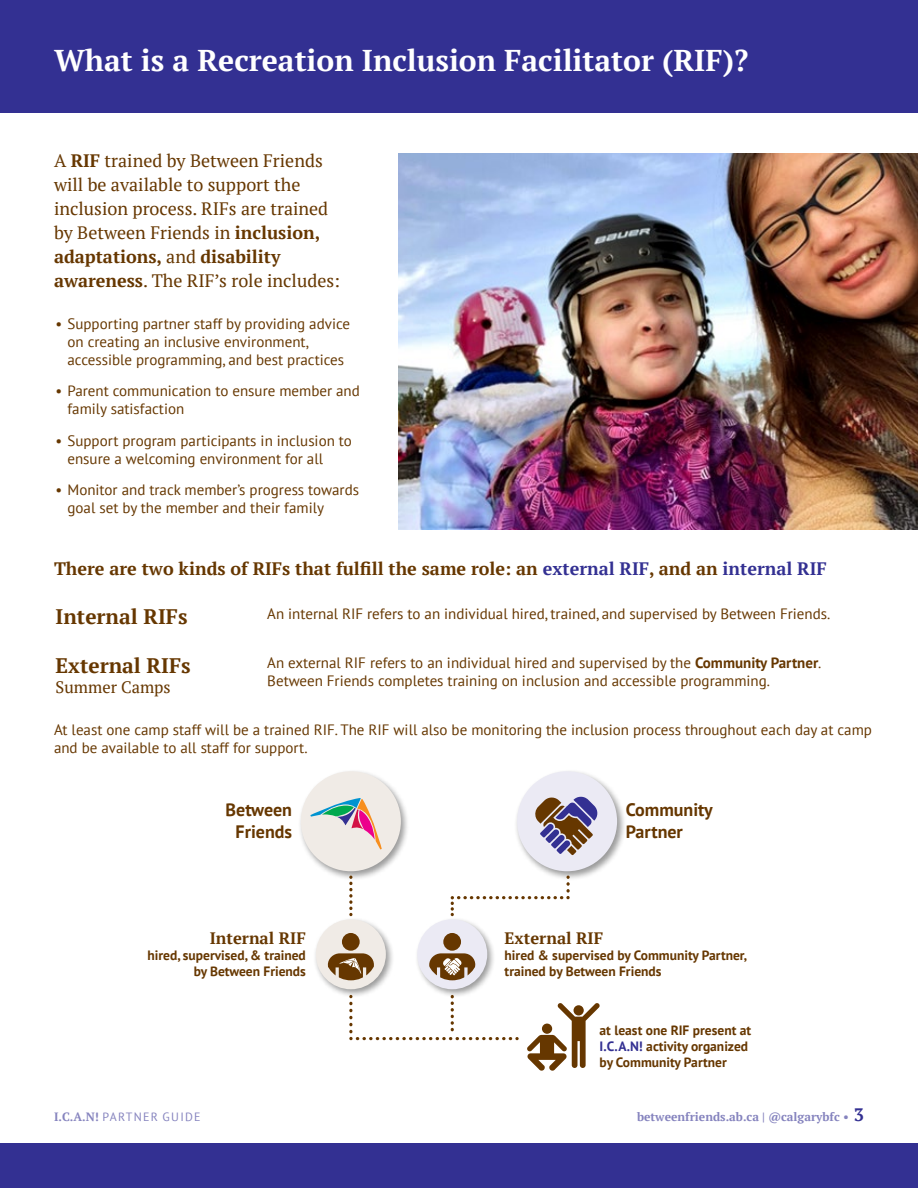
<style>
.page{position:relative;width:918px;height:1188px;background:#fff}
.page>*{position:absolute;margin:0;border:0;box-sizing:border-box;transform-origin:0 0}
.t1{font:700 30px "PT Serif";color:#fff}
.t2{font:700 21px "PT Serif";color:#663700}
.t3{font:18px/24px "PT Serif";color:#663700}
.t4{font:700 18px "PT Serif";color:#663700}
.t5{font:700 18px/21.6px "PT Sans";color:#663700;text-align:center}
.t6{font:700 16.5px "PT Serif";color:#663700}
.t7{font:16.5px "PT Serif";color:#663700}
.t8{font:15px/18px "PT Sans";color:#663700}
.t9{font:700 13.5px/16.2px "PT Sans";color:#663700}
.t10{font:700 12px "PT Serif";color:#8583be}
.t11{font:12px "PT Sans";letter-spacing:.105em;color:#8583be}
.s1{font-weight:700}
.s2{color:#333092}
.s3{font-family:"PT Serif";font-weight:700}
.s4{font-size:18px;color:#333092}
</style>
<div class="page">
<div style="left:0;top:0;width:918px;height:112px;background:#333092"></div>
<div style="left:0;top:1144px;width:918px;height:44px;background:#333092"></div>
<img style="left:399px;top:153px;width:519px;height:376px">
<svg style="left:527px;top:1003px;width:73px;height:68px"></svg>
<div style="left:542px;top:1024px;width:10px;height:10px;background:#663700;border-radius:50%"></div>
<div style="left:514px;top:768px;width:112px;height:113px;background:#000;opacity:.4"></div>
<div style="left:517px;top:771px;width:100px;height:100px;background:#ebeaf4;border-radius:50%"></div>
<svg style="left:535px;top:797px;width:63px;height:58px"></svg>
<div style="left:298px;top:768px;width:112px;height:113px;background:#000;opacity:.4"></div>
<div style="left:301px;top:771px;width:100px;height:100px;background:#f0ebe6;border-radius:50%"></div>
<svg style="left:310px;top:798px;width:72px;height:51px"></svg>
<div style="left:313px;top:916px;width:82px;height:82px;background:#000;opacity:.4"></div>
<div style="left:316px;top:919px;width:70px;height:70px;background:#f0ebe6;border-radius:50%"></div>
<div style="left:342px;top:933px;width:18px;height:18px;background:#663700;border-radius:50%"></div>
<svg style="left:328px;top:953px;width:46px;height:27px"></svg>
<div style="left:414px;top:916px;width:82px;height:82px;background:#000;opacity:.4"></div>
<div style="left:417px;top:919px;width:70px;height:70px;background:#ebeaf4;border-radius:50%"></div>
<div style="left:443px;top:933px;width:18px;height:18px;background:#663700;border-radius:50%"></div>
<svg style="left:429px;top:953px;width:46px;height:27px"></svg>
<svg style="left:349px;top:876px;width:3px;height:40px"></svg>
<svg style="left:451px;top:876px;width:119px;height:40px"></svg>
<svg style="left:349px;top:995px;width:170px;height:45px"></svg>
<h1 class="t1" style="left:54px;top:40px;width:696px">What is a Recreation Inclusion Facilitator (RIF)?</h1>
<p class="t3" style="left:54px;top:149px;width:288px">A <span class="s1">RIF</span> trained by Between Friends will be available to support the inclusion process. RIFs are trained by Between Friends in <span class="s1">inclusion, adaptations,</span> and <span class="s1">disability awareness</span>. The RIF’s role includes:</p>
<p class="t8" style="left:68px;top:314px;width:284px;text-indent:-12px">• Supporting partner staff by providing advice on creating an inclusive environment, accessible programming, and best practices</p>
<p class="t8" style="left:68px;top:381px;width:294px;text-indent:-12px">• Parent communication to ensure member and family satisfaction</p>
<p class="t8" style="left:68px;top:431px;width:286px;text-indent:-12px">• Support program participants in inclusion to ensure a welcoming environment for all</p>
<p class="t8" style="left:68px;top:480px;width:293px;text-indent:-12px">• Monitor and track member’s progress towards goal set by the member and their family</p>
<p class="t4" style="left:54px;top:557px;width:774px">There are two kinds of RIFs that fulfill the same role: an <span class="s2">external RIF</span>, and an <span class="s2">internal RIF</span></p>
<h2 class="t2" style="left:56px;top:602px;width:133px">Internal RIFs</h2>
<p class="t8" style="left:267px;top:604px;width:565px">An internal RIF refers to an individual hired, trained, and supervised by Between Friends.</p>
<h2 class="t2" style="left:56px;top:652px;width:137px">External RIFs</h2>
<p class="t7" style="left:56px;top:677px;width:117px">Summer Camps</p>
<p class="t8" style="left:267px;top:654px;width:556px">An external RIF refers to an individual hired and supervised by the <span class="s1">Community Partner</span>.<br>Between Friends completes training on inclusion and accessible programming.</p>
<p class="t8" style="left:54px;top:720px;width:820px">At least one camp staff will be a trained RIF. The RIF will also be monitoring the inclusion process throughout each day at camp and be available to all staff for support.</p>
<p class="t5" style="left:226px;top:799px;width:68px">Between<br>Friends</p>
<p class="t5" style="left:626px;top:799px;width:88px;text-align:left">Community<br>Partner</p>
<p class="t6" style="left:210px;top:927px;width:98px">Internal RIF</p>
<p class="t9" style="left:148px;top:947px;width:160px;text-align:right">hired, supervised, &amp; trained by Between Friends</p>
<p class="t6" style="left:505px;top:927px;width:100px">External RIF</p>
<p class="t9" style="left:505px;top:947px;width:244px">hired &amp; supervised by Community Partner, trained by Between Friends</p>
<p class="t9" style="left:600px;top:1022px;width:153px">at least one RIF present at<br><span class="s2">I.C.A.N!</span> activity organized by Community Partner</p>
<p class="t11" style="left:54px;top:1109px;width:148px"><span class="s3">I.C.A.N!</span> PARTNER GUIDE</p>
<p class="t10" style="left:637px;top:1108px;width:228px">betweenfriends.ab.ca | @calgarybfc • <span class="s4">3</span></p>
</div>
